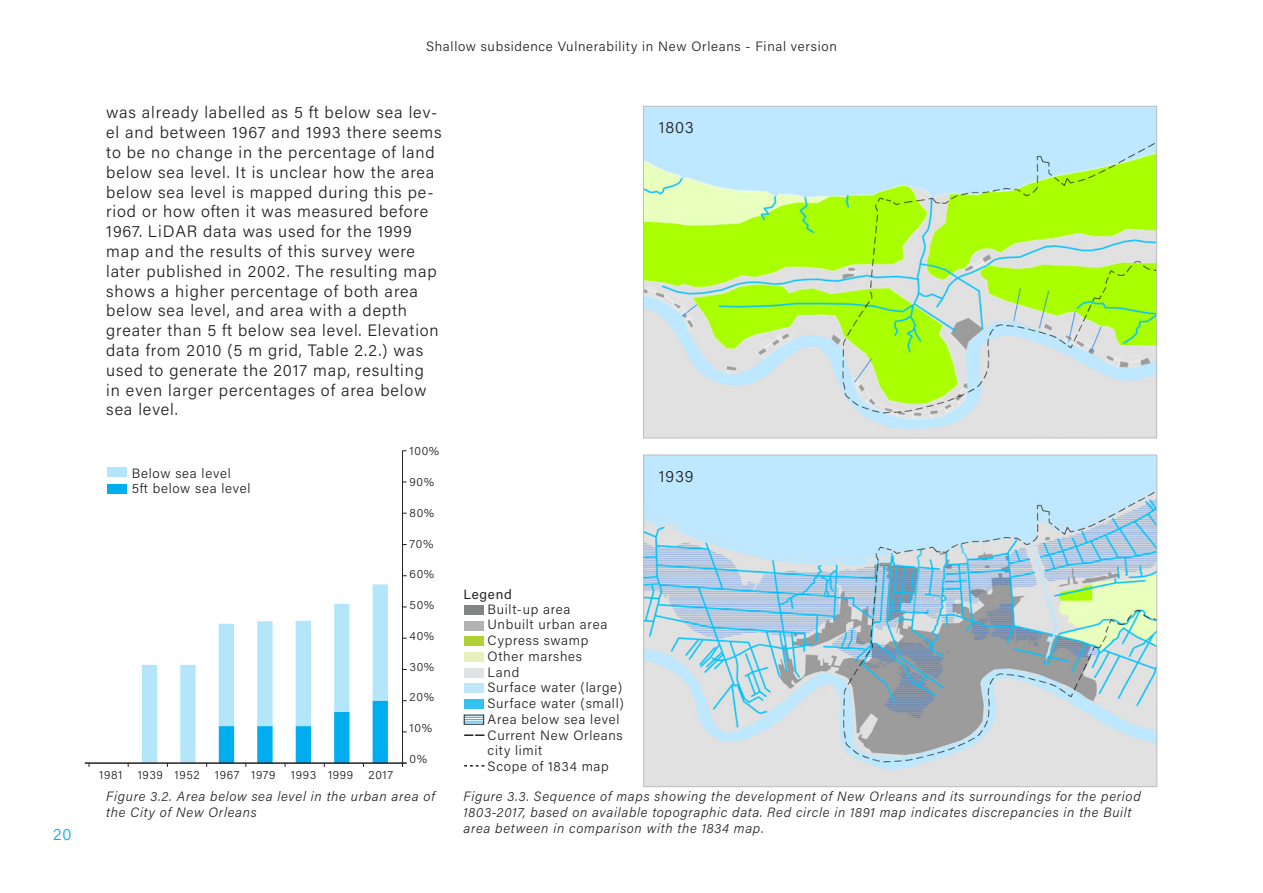
<style>
.page{position:relative;width:1263px;height:893px;background:#fff}
.page>*{position:absolute;margin:0;border:0;box-sizing:border-box;transform-origin:0 0}
.Paragraph{font:300 16.5px/19.8px "Acumin Pro";letter-spacing:.05em;color:#231f20}
.t1{font:300 16.5px "Acumin Pro";color:#00aeef}
.Captions{font:italic 300 13.5px/16.2px "Acumin Pro";letter-spacing:.05em;color:#231f20}
.Legend{font:300 13.5px "Acumin Pro";letter-spacing:.05em;color:#231f20}
.Paragraph-2{font:13.5px "Acumin Pro";letter-spacing:.05em;color:#231f20}
.Paragraph-3{font:300 12px "Acumin Pro";letter-spacing:.055em;color:#231f20}
</style>
<div class="page">
<img style="left:645px;top:108px;width:510px;height:328px">
<img style="left:645px;top:457px;width:510px;height:328px">
<div style="left:107px;top:468px;width:20px;height:9px;background:#b3e6fa"></div>
<div style="left:107px;top:484px;width:20px;height:10px;background:#00aeef"></div>
<hr style="left:402px;top:451px;width:1px;height:316px;background:#231f20">
<div style="left:464px;top:606px;width:20px;height:9px;background:#828383"></div>
<div style="left:464px;top:621px;width:20px;height:9px;background:#b2b2b2"></div>
<div style="left:464px;top:652px;width:20px;height:10px;background:#e8f0bd"></div>
<div style="left:464px;top:684px;width:20px;height:9px;background:#c1e8fa"></div>
<div style="left:464px;top:637px;width:20px;height:9px;background:#b0d136"></div>
<div style="left:464px;top:668px;width:20px;height:9px;background:#e0e3e3"></div>
<div style="left:464px;top:699px;width:20px;height:10px;background:#36c2f1"></div>
<svg style="left:464px;top:734px;width:20px;height:2px"></svg>
<svg style="left:464px;top:765px;width:20px;height:1px"></svg>
<svg style="left:466px;top:717px;width:16px;height:5px"></svg>
<hr style="left:85px;top:763px;width:322px;height:1px;background:#231f20">
<svg style="left:142px;top:584px;width:246px;height:183px"></svg>
<p class="t1" style="left:53px;top:822px;width:20px">20</p>
<p class="Legend" style="left:426px;top:37px;width:412px">Shallow subsidence Vulnerability in New Orleans - Final version</p>
<p class="Paragraph" style="left:106px;top:102px;width:337px">was already labelled as 5 ft below sea lev&shy;el and between 1967 and 1993 there seems to be no change in the percentage of land below sea level. It is unclear how the area below sea level is mapped during this pe&shy;riod or how often it was measured before 1967. LiDAR data was used for the 1999 map and the results of this survey were later published in 2002. The resulting map shows a higher percentage of both area below sea level, and area with a depth greater than 5 ft below sea level. Elevation data from 2010 (5 m grid, Table 2.2.) was used to generate the 2017 map, resulting in even larger percentages of area below sea level.</p>
<p class="Legend" style="left:132px;top:464px;width:100px">Below sea level</p>
<p class="Legend" style="left:132px;top:479px;width:120px">5ft below sea level</p>
<p class="Paragraph-3" style="left:99px;top:766px;width:25px">1981</p>
<p class="Paragraph-3" style="left:138px;top:766px;width:63px">1939 1952</p>
<p class="Paragraph-3" style="left:215px;top:766px;width:62px">1967 1979</p>
<p class="Paragraph-3" style="left:291px;top:766px;width:64px">1993 1999</p>
<p class="Paragraph-3" style="left:368px;top:766px;width:26px">2017</p>
<p class="Paragraph-3" style="left:410px;top:443px;width:31px">100%</p>
<p class="Paragraph-3" style="left:410px;top:474px;width:26px">90%</p>
<p class="Paragraph-3" style="left:410px;top:504px;width:26px">80%</p>
<p class="Paragraph-3" style="left:410px;top:535px;width:25px">70%</p>
<p class="Paragraph-3" style="left:410px;top:566px;width:26px">60%</p>
<p class="Paragraph-3" style="left:410px;top:597px;width:26px">50%</p>
<p class="Paragraph-3" style="left:410px;top:627px;width:26px">40%</p>
<p class="Paragraph-3" style="left:410px;top:658px;width:26px">30%</p>
<p class="Paragraph-3" style="left:410px;top:689px;width:26px">20%</p>
<p class="Paragraph-3" style="left:410px;top:720px;width:24px">10%</p>
<p class="Paragraph-3" style="left:410px;top:750px;width:19px">0%</p>
<p class="Captions" style="left:106px;top:787px;width:330px">Figure 3.2. Area below sea level in the urban area of the City of New Orleans</p>
<p class="Paragraph" style="left:659px;top:117px;width:37px">1803</p>
<p class="Paragraph" style="left:659px;top:466px;width:36px">1939</p>
<p class="Paragraph-2" style="left:463px;top:585px;width:50px">Legend</p>
<p class="Legend" style="left:488px;top:600px;width:84px">Built-up area</p>
<p class="Legend" style="left:488px;top:615px;width:121px">Unbuilt urban area</p>
<p class="Legend" style="left:488px;top:631px;width:102px">Cypress swamp</p>
<p class="Legend" style="left:488px;top:647px;width:96px">Other marshes</p>
<p class="Legend" style="left:488px;top:663px;width:33px">Land</p>
<p class="Legend" style="left:488px;top:678px;width:136px">Surface water (large)</p>
<p class="Legend" style="left:488px;top:694px;width:138px">Surface water (small)</p>
<p class="Legend" style="left:488px;top:710px;width:133px">Area below sea level</p>
<p class="Legend" style="left:488px;top:726px;width:137px">Current New Orleans</p>
<p class="Legend" style="left:488px;top:741px;width:56px">city limit</p>
<p class="Legend" style="left:488px;top:757px;width:123px">Scope of 1834 map</p>
<p class="Captions" style="left:463px;top:788px;width:679px">Figure 3.3. Sequence of maps showing the development of New Orleans and its surroundings for the period<br>1803-2017, based on available topographic data. Red circle in 1891 map indicates discrepancies in the Built area between in comparison with the 1834 map.</p>
</div>
